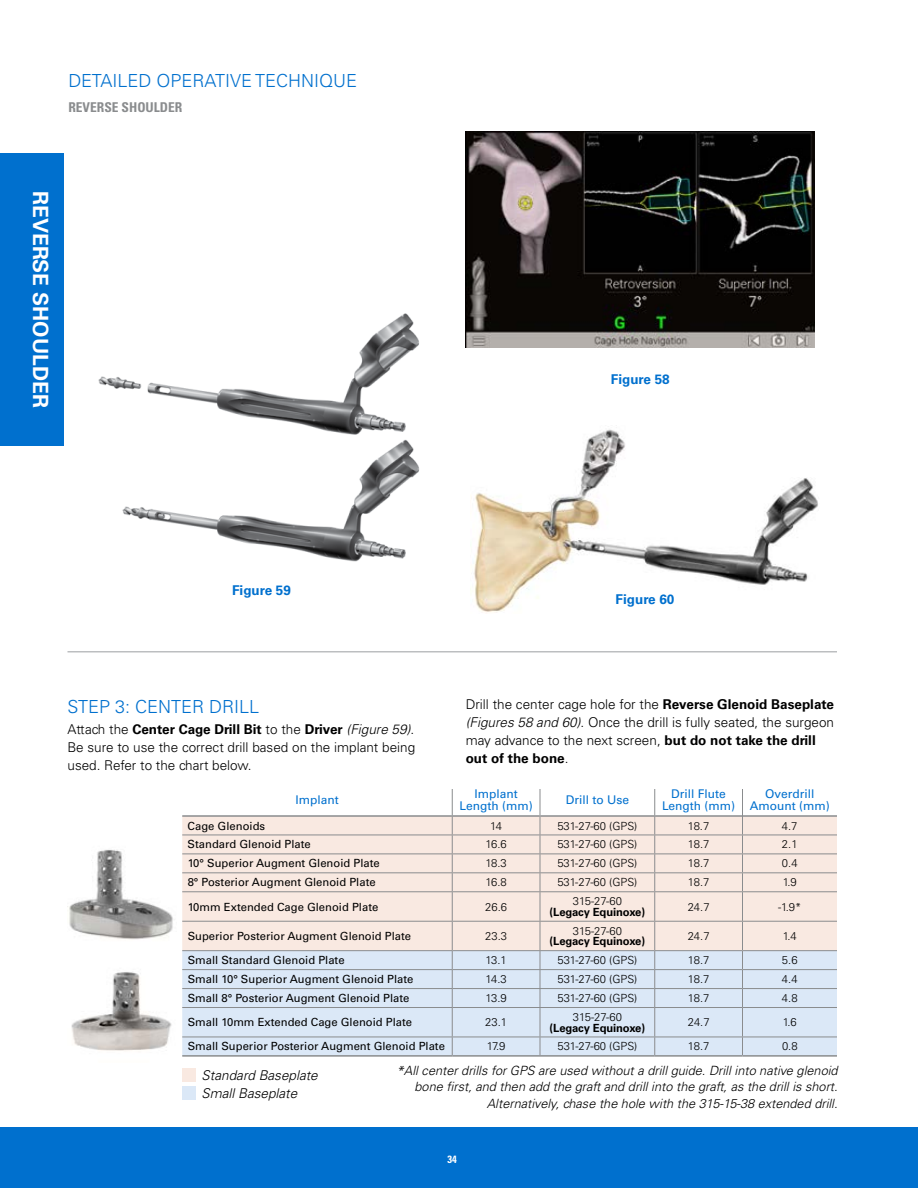
<style>
.page{position:relative;width:918px;height:1188px;background:#fff}
.page>*{position:absolute;margin:0;border:0;box-sizing:border-box;transform-origin:0 0}
.t1{font:700 21px "Univers LT Std";color:#fff}
.t2{font:300 18px "Univers LT Std";color:#0070ce}
.t3{font:300 13.5px/18px "Univers LT Std";color:#000;text-align:justify}
.t4{font:italic 300 13.5px/18px "Univers LT Std";color:#000}
.t5{font:700 13.5px "Univers LT Std";color:#0070ce}
.t6{font:700 condensed 13.5px "Univers LT Std";color:#8a8c8e}
.t7{font:italic 300 12.75px/16.5px "Univers LT Std";color:#000;text-align:right}
.t8{font:12px/12px "Univers LT Std";color:#0070ce;text-align:center}
.t9{font:11.25px "Univers LT Std";color:#000}
.t10{font:300 11.25px "Univers LT Std";color:#000}
.t11{font:700 11.25px "Univers LT Std";letter-spacing:-.01em;color:#000}
.t12{font:700 condensed 10.5px "Univers LT Std";color:#fff}
.s1{font-weight:700}
.s2{font-style:italic}
.s3{font-weight:400}
</style>
<div class="page">
<div style="left:0;top:1127px;width:918px;height:61px;background:#0070ce"></div>
<hr style="left:68px;top:651px;width:769px;height:1px;background:#bcbec0">
<img style="left:98px;top:313px;width:322px;height:249px">
<img style="left:474px;top:429px;width:344px;height:184px">
<img style="left:466px;top:132px;width:349px;height:216px">
<div style="left:0;top:153px;width:64px;height:293px;background:#0070ce"></div>
<hr style="left:182px;top:1055px;width:270px;height:2px;background:#8a8c8e">
<hr style="left:452px;top:1055px;width:88px;height:2px;background:#8a8c8e">
<hr style="left:540px;top:1055px;width:115px;height:2px;background:#8a8c8e">
<hr style="left:655px;top:1055px;width:87px;height:2px;background:#8a8c8e">
<hr style="left:742px;top:1055px;width:95px;height:2px;background:#8a8c8e">
<svg style="left:182px;top:789px;width:655px;height:266px;background:#e8e6e8"></svg>
<div style="left:183px;top:1069px;width:13px;height:13px;background:#f9e9e1"></div>
<div style="left:183px;top:1086px;width:13px;height:14px;background:#dbe8f7"></div>
<img style="left:71px;top:972px;width:101px;height:79px">
<img style="left:69px;top:849px;width:104px;height:91px">
<h2 class="t2" style="left:68px;top:70px;width:290px">DETAILED OPERATIVE TECHNIQUE</h2>
<p class="t6" style="left:68px;top:98px;width:116px">REVERSE SHOULDER</p>
<h1 class="t1" style="left:53px;top:191px;width:218px;rotate:90deg">REVERSE SHOULDER</h1>
<p class="t5" style="left:611px;top:372px;width:60px">Figure 58</p>
<p class="t5" style="left:232px;top:583px;width:60px">Figure 59</p>
<h2 class="t2" style="left:68px;top:696px;width:193px">STEP 3: CENTER DRILL</h2>
<p class="t3" style="left:68px;top:720px;width:349px">Attach the <span class="s1">Center Cage Drill Bit</span> to the <span class="s1">Driver</span> <span class="s2">(Figure 59)</span>.<br>Be sure to use the correct drill based on the implant being used. Refer to the chart below.</p>
<p class="t5" style="left:616px;top:592px;width:60px">Figure 60</p>
<p class="t3" style="left:466px;top:696px;width:370px;text-align:left">Drill the center cage hole for the <span class="s1">Reverse Glenoid Baseplate </span><span class="s2">(Figures 58 and 60)</span>. Once the drill is fully seated, the surgeon may advance to the next screen, <span class="s1">but do not take the drill out of the bone</span>.</p>
<p class="t8" style="left:296px;top:794px;width:45px">Implant</p>
<p class="t8" style="left:460px;top:788px;width:75px">Implant<br>Length (mm)</p>
<p class="t8" style="left:566px;top:794px;width:65px">Drill to Use</p>
<p class="t8" style="left:662px;top:788px;width:75px">Drill Flute<br>Length (mm)</p>
<p class="t8" style="left:750px;top:788px;width:81px">Overdrill<br>Amount (mm)</p>
<p class="t9" style="left:188px;top:819px;width:79px">Cage Glenoids</p>
<p class="t10" style="left:490px;top:819px;width:13px">14</p>
<p class="t10" style="left:557px;top:819px;width:81px">531-27-60 (GPS)</p>
<p class="t10" style="left:688px;top:819px;width:23px">18.7</p>
<p class="t10" style="left:782px;top:819px;width:17px">4.7</p>
<p class="t9" style="left:188px;top:838px;width:125px">Standard Glenoid Plate</p>
<p class="t10" style="left:485px;top:838px;width:23px">16.6</p>
<p class="t10" style="left:557px;top:838px;width:81px">531-27-60 (GPS)</p>
<p class="t10" style="left:688px;top:838px;width:23px">18.7</p>
<p class="t10" style="left:782px;top:838px;width:17px">2.1</p>
<p class="t9" style="left:188px;top:857px;width:194px">10° Superior Augment Glenoid Plate</p>
<p class="t10" style="left:485px;top:857px;width:23px">18.3</p>
<p class="t10" style="left:557px;top:857px;width:81px">531-27-60 (GPS)</p>
<p class="t10" style="left:688px;top:857px;width:23px">18.7</p>
<p class="t10" style="left:782px;top:857px;width:17px">0.4</p>
<p class="t9" style="left:188px;top:876px;width:189px">8° Posterior Augment Glenoid Plate</p>
<p class="t10" style="left:485px;top:876px;width:23px">16.8</p>
<p class="t10" style="left:557px;top:876px;width:81px">531-27-60 (GPS)</p>
<p class="t10" style="left:688px;top:876px;width:23px">18.7</p>
<p class="t10" style="left:783px;top:876px;width:16px">1.9</p>
<p class="t9" style="left:188px;top:900px;width:192px">10mm Extended Cage Glenoid Plate</p>
<p class="t10" style="left:485px;top:900px;width:23px">26.6</p>
<p class="t10" style="left:573px;top:895px;width:51px">315-27-60</p>
<p class="t11" style="left:550px;top:905px;width:97px">(Legacy Equinoxe)</p>
<p class="t10" style="left:688px;top:900px;width:23px">24.7</p>
<p class="t10" style="left:778px;top:900px;width:25px">-1.9*</p>
<p class="t9" style="left:188px;top:929px;width:225px">Superior Posterior Augment Glenoid Plate</p>
<p class="t10" style="left:485px;top:929px;width:23px">23.3</p>
<p class="t10" style="left:573px;top:924px;width:51px">315-27-60</p>
<p class="t11" style="left:550px;top:935px;width:97px">(Legacy Equinoxe)</p>
<p class="t10" style="left:688px;top:929px;width:23px">24.7</p>
<p class="t10" style="left:783px;top:929px;width:16px">1.4</p>
<p class="t9" style="left:188px;top:954px;width:158px">Small Standard Glenoid Plate</p>
<p class="t10" style="left:485px;top:953px;width:23px">13.1</p>
<p class="t10" style="left:557px;top:953px;width:81px">531-27-60 (GPS)</p>
<p class="t10" style="left:688px;top:953px;width:23px">18.7</p>
<p class="t10" style="left:782px;top:953px;width:17px">5.6</p>
<p class="t9" style="left:188px;top:972px;width:227px">Small 10° Superior Augment Glenoid Plate</p>
<p class="t10" style="left:486px;top:972px;width:23px">14.3</p>
<p class="t10" style="left:557px;top:972px;width:81px">531-27-60 (GPS)</p>
<p class="t10" style="left:688px;top:972px;width:23px">18.7</p>
<p class="t10" style="left:782px;top:972px;width:17px">4.4</p>
<p class="t9" style="left:188px;top:991px;width:223px">Small 8° Posterior Augment Glenoid Plate</p>
<p class="t10" style="left:486px;top:991px;width:23px">13.9</p>
<p class="t10" style="left:557px;top:991px;width:81px">531-27-60 (GPS)</p>
<p class="t10" style="left:688px;top:991px;width:23px">18.7</p>
<p class="t10" style="left:782px;top:991px;width:17px">4.8</p>
<p class="t9" style="left:188px;top:1016px;width:226px">Small 10mm Extended Cage Glenoid Plate</p>
<p class="t10" style="left:485px;top:1016px;width:23px">23.1</p>
<p class="t10" style="left:573px;top:1010px;width:51px">315-27-60</p>
<p class="t11" style="left:550px;top:1021px;width:97px">(Legacy Equinoxe)</p>
<p class="t10" style="left:688px;top:1016px;width:23px">24.7</p>
<p class="t10" style="left:783px;top:1016px;width:16px">1.6</p>
<p class="t9" style="left:188px;top:1040px;width:259px">Small Superior Posterior Augment Glenoid Plate</p>
<p class="t10" style="left:487px;top:1040px;width:20px">17.9</p>
<p class="t10" style="left:557px;top:1040px;width:81px">531-27-60 (GPS)</p>
<p class="t10" style="left:688px;top:1040px;width:23px">18.7</p>
<p class="t10" style="left:782px;top:1040px;width:17px">0.8</p>
<p class="t7" style="left:397px;top:1062px;width:442px"><span class="s3">*</span>All center drills for GPS are used without a drill guide. Drill into native glenoid bone first, and then add the graft and drill into the graft, as the drill is short.<br>Alternatively, chase the hole with the 315-15-38 extended drill.</p>
<p class="t4" style="left:202px;top:1066px;width:118px">Standard Baseplate<br>Small Baseplate</p>
<p class="t12" style="left:448px;top:1153px;width:11px">34</p>
</div>
